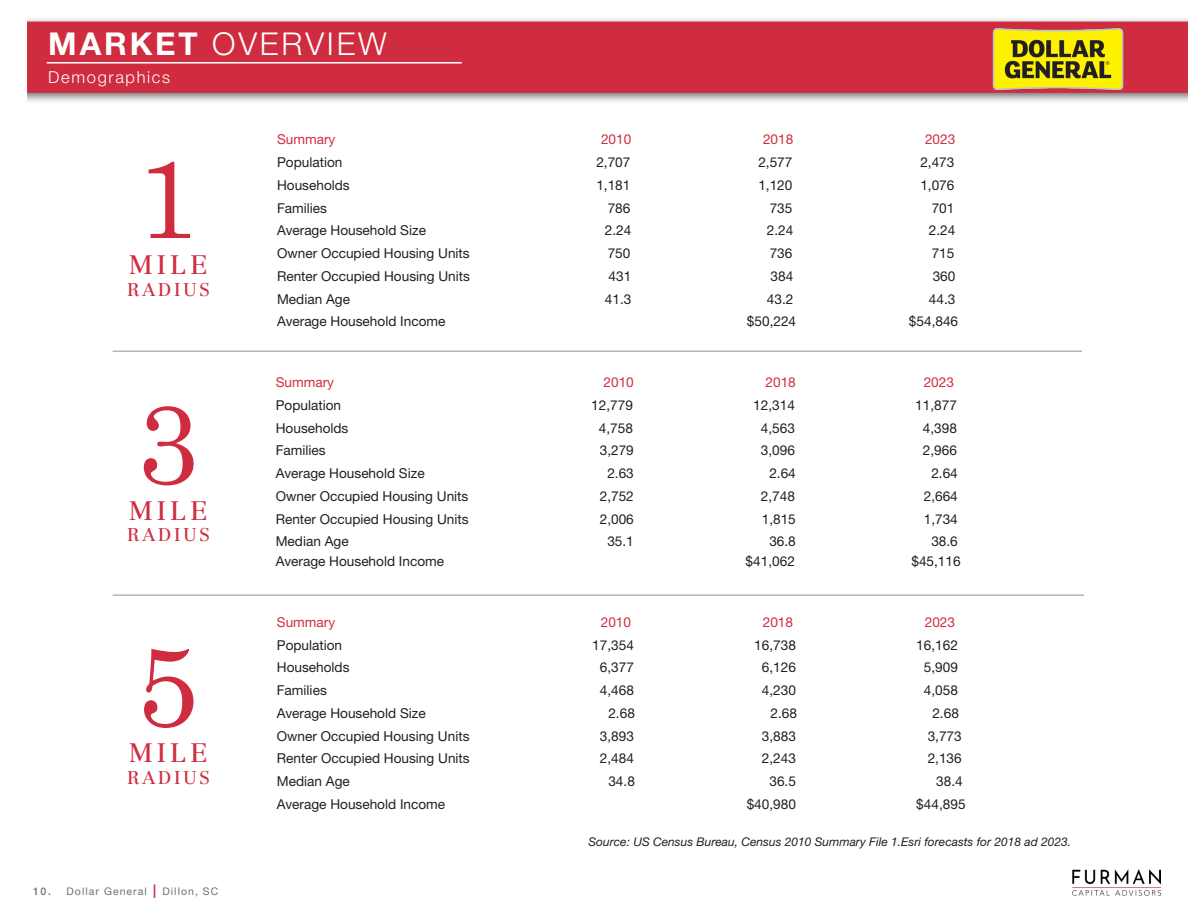
<style>
.page{position:relative;width:1188px;height:918px;background:#fff}
.page>*{position:absolute;margin:0;border:0;box-sizing:border-box;transform-origin:0 0}
.Body_Text{font:112.5px "Century Schoolbook";color:#d02c40}
.t1{font:300 31.5px "Helvetica Neue LT Std";letter-spacing:.09em;color:#fff}
.t2{font:26.25px "Centennial LT Std";letter-spacing:.16em;color:#d02c40}
.t3{font:18.15px "Centennial LT Std";letter-spacing:.16em;color:#d02c40}
.t4{font:300 16.5px "Helvetica Neue LT Std";letter-spacing:.1em;color:#fff}
.t5{font:13.65px "Helvetica Neue LT Std";color:#231f20}
.t6{font:13.65px "Helvetica Neue LT Std";color:#d02c40}
.t7{font:italic 12px "Helvetica Neue LT Std";color:#231f20}
.t8{font:10.5px "Helvetica Neue LT Std";letter-spacing:.1em;color:#697379}
.s1{font-weight:700}
.s2{font-weight:500}
.s3{font-weight:700;font-size:13.5px;color:#d02c40}
</style>
<div class="page">
<hr style="left:113px;top:351px;width:969px;height:1px;background:#231f20">
<hr style="left:113px;top:595px;width:971px;height:1px;background:#231f20">
<img style="left:1072px;top:869px;width:89px;height:27px">
<div style="left:0;top:17px;width:1188px;height:88px;background:#231f20;opacity:.65"></div>
<div style="left:0;top:22px;width:1188px;height:71px;background:#d02c40"></div>
<img style="left:992px;top:27px;width:132px;height:64px">
<div style="left:0;top:5px;width:27px;height:103px;background:#fff"></div>
<hr style="left:47px;top:62px;width:415px;height:2px;background:#fff">
<p class="t1" style="left:48px;top:24px;width:340px"><span class="s1">MARKET</span> OVERVIEW</p>
<p class="t4" style="left:48px;top:67px;width:123px">Demographics</p>
<p class="Body_Text" style="left:136px;top:103px;width:64px">1</p>
<p class="t2" style="left:129px;top:249px;width:80px">MILE</p>
<p class="t3" style="left:127px;top:278px;width:84px">RADIUS</p>
<p class="Body_Text" style="left:136px;top:349px;width:64px">3</p>
<p class="t2" style="left:129px;top:495px;width:80px">MILE</p>
<p class="t3" style="left:127px;top:524px;width:84px">RADIUS</p>
<p class="Body_Text" style="left:136px;top:591px;width:64px">5</p>
<p class="t2" style="left:129px;top:737px;width:80px">MILE</p>
<p class="t3" style="left:127px;top:767px;width:84px">RADIUS</p>
<p class="t8" style="left:33px;top:885px;width:187px"><span class="s2">10.</span> Dollar General <span class="s3">|</span> Dillon, SC</p>
<p class="t6" style="left:277px;top:131px;width:60px">Summary</p>
<p class="t6" style="left:601px;top:131px;width:32px">2010</p>
<p class="t6" style="left:763px;top:131px;width:32px">2018</p>
<p class="t6" style="left:925px;top:131px;width:32px">2023</p>
<p class="t5" style="left:277px;top:154px;width:67px">Population</p>
<p class="t5" style="left:596px;top:154px;width:36px">2,707</p>
<p class="t5" style="left:758px;top:154px;width:36px">2,577</p>
<p class="t5" style="left:920px;top:154px;width:36px">2,473</p>
<p class="t5" style="left:277px;top:177px;width:74px">Households</p>
<p class="t5" style="left:596px;top:177px;width:36px">1,181</p>
<p class="t5" style="left:758px;top:177px;width:36px">1,120</p>
<p class="t5" style="left:920px;top:177px;width:36px">1,076</p>
<p class="t5" style="left:277px;top:200px;width:51px">Families</p>
<p class="t5" style="left:608px;top:200px;width:24px">786</p>
<p class="t5" style="left:770px;top:200px;width:24px">735</p>
<p class="t5" style="left:932px;top:200px;width:24px">701</p>
<p class="t5" style="left:277px;top:222px;width:150px">Average Household Size</p>
<p class="t5" style="left:605px;top:222px;width:28px">2.24</p>
<p class="t5" style="left:767px;top:222px;width:28px">2.24</p>
<p class="t5" style="left:929px;top:222px;width:28px">2.24</p>
<p class="t5" style="left:277px;top:245px;width:194px">Owner Occupied Housing Units</p>
<p class="t5" style="left:608px;top:245px;width:24px">750</p>
<p class="t5" style="left:770px;top:245px;width:24px">736</p>
<p class="t5" style="left:932px;top:245px;width:24px">715</p>
<p class="t5" style="left:277px;top:268px;width:194px">Renter Occupied Housing Units</p>
<p class="t5" style="left:609px;top:268px;width:24px">431</p>
<p class="t5" style="left:771px;top:268px;width:24px">384</p>
<p class="t5" style="left:933px;top:268px;width:24px">360</p>
<p class="t5" style="left:277px;top:291px;width:74px">Median Age</p>
<p class="t5" style="left:605px;top:291px;width:28px">41.3</p>
<p class="t5" style="left:767px;top:291px;width:28px">43.2</p>
<p class="t5" style="left:929px;top:291px;width:28px">44.3</p>
<p class="t5" style="left:277px;top:313px;width:170px">Average Household Income</p>
<p class="t5" style="left:747px;top:313px;width:51px">$50,224</p>
<p class="t5" style="left:909px;top:313px;width:51px">$54,846</p>
<p class="t6" style="left:276px;top:374px;width:60px">Summary</p>
<p class="t6" style="left:604px;top:374px;width:32px">2010</p>
<p class="t6" style="left:766px;top:374px;width:32px">2018</p>
<p class="t6" style="left:924px;top:374px;width:32px">2023</p>
<p class="t5" style="left:276px;top:397px;width:67px">Population</p>
<p class="t5" style="left:591px;top:397px;width:43px">12,779</p>
<p class="t5" style="left:753px;top:397px;width:43px">12,314</p>
<p class="t5" style="left:915px;top:397px;width:43px">11,877</p>
<p class="t5" style="left:276px;top:420px;width:74px">Households</p>
<p class="t5" style="left:599px;top:420px;width:36px">4,758</p>
<p class="t5" style="left:761px;top:420px;width:36px">4,563</p>
<p class="t5" style="left:923px;top:420px;width:36px">4,398</p>
<p class="t5" style="left:276px;top:442px;width:51px">Families</p>
<p class="t5" style="left:600px;top:442px;width:36px">3,279</p>
<p class="t5" style="left:761px;top:442px;width:36px">3,096</p>
<p class="t5" style="left:923px;top:442px;width:36px">2,966</p>
<p class="t5" style="left:276px;top:465px;width:150px">Average Household Size</p>
<p class="t5" style="left:607px;top:465px;width:28px">2.63</p>
<p class="t5" style="left:769px;top:465px;width:28px">2.64</p>
<p class="t5" style="left:931px;top:465px;width:28px">2.64</p>
<p class="t5" style="left:276px;top:488px;width:194px">Owner Occupied Housing Units</p>
<p class="t5" style="left:600px;top:488px;width:36px">2,752</p>
<p class="t5" style="left:761px;top:488px;width:36px">2,748</p>
<p class="t5" style="left:924px;top:488px;width:36px">2,664</p>
<p class="t5" style="left:276px;top:511px;width:194px">Renter Occupied Housing Units</p>
<p class="t5" style="left:600px;top:511px;width:36px">2,006</p>
<p class="t5" style="left:762px;top:511px;width:36px">1,815</p>
<p class="t5" style="left:924px;top:511px;width:36px">1,734</p>
<p class="t5" style="left:276px;top:533px;width:74px">Median Age</p>
<p class="t5" style="left:607px;top:533px;width:28px">35.1</p>
<p class="t5" style="left:769px;top:533px;width:28px">36.8</p>
<p class="t5" style="left:931px;top:533px;width:28px">38.6</p>
<p class="t5" style="left:276px;top:553px;width:170px">Average Household Income</p>
<p class="t5" style="left:746px;top:553px;width:51px">$41,062</p>
<p class="t5" style="left:911px;top:553px;width:51px">$45,116</p>
<p class="t6" style="left:277px;top:614px;width:60px">Summary</p>
<p class="t6" style="left:601px;top:614px;width:32px">2010</p>
<p class="t6" style="left:763px;top:614px;width:32px">2018</p>
<p class="t6" style="left:925px;top:614px;width:32px">2023</p>
<p class="t5" style="left:277px;top:637px;width:67px">Population</p>
<p class="t5" style="left:592px;top:637px;width:43px">17,354</p>
<p class="t5" style="left:754px;top:637px;width:43px">16,738</p>
<p class="t5" style="left:916px;top:637px;width:43px">16,162</p>
<p class="t5" style="left:277px;top:659px;width:74px">Households</p>
<p class="t5" style="left:600px;top:659px;width:36px">6,377</p>
<p class="t5" style="left:762px;top:659px;width:36px">6,126</p>
<p class="t5" style="left:924px;top:659px;width:36px">5,909</p>
<p class="t5" style="left:277px;top:682px;width:51px">Families</p>
<p class="t5" style="left:600px;top:682px;width:36px">4,468</p>
<p class="t5" style="left:762px;top:682px;width:36px">4,230</p>
<p class="t5" style="left:924px;top:682px;width:36px">4,058</p>
<p class="t5" style="left:277px;top:705px;width:150px">Average Household Size</p>
<p class="t5" style="left:608px;top:705px;width:28px">2.68</p>
<p class="t5" style="left:770px;top:705px;width:28px">2.68</p>
<p class="t5" style="left:932px;top:705px;width:28px">2.68</p>
<p class="t5" style="left:277px;top:728px;width:194px">Owner Occupied Housing Units</p>
<p class="t5" style="left:600px;top:728px;width:36px">3,893</p>
<p class="t5" style="left:762px;top:728px;width:36px">3,883</p>
<p class="t5" style="left:928px;top:728px;width:36px">3,773</p>
<p class="t5" style="left:277px;top:750px;width:194px">Renter Occupied Housing Units</p>
<p class="t5" style="left:600px;top:750px;width:36px">2,484</p>
<p class="t5" style="left:762px;top:750px;width:36px">2,243</p>
<p class="t5" style="left:928px;top:750px;width:36px">2,136</p>
<p class="t5" style="left:277px;top:773px;width:74px">Median Age</p>
<p class="t5" style="left:608px;top:773px;width:28px">34.8</p>
<p class="t5" style="left:769px;top:773px;width:28px">36.5</p>
<p class="t5" style="left:936px;top:773px;width:28px">38.4</p>
<p class="t5" style="left:277px;top:796px;width:170px">Average Household Income</p>
<p class="t5" style="left:747px;top:796px;width:51px">$40,980</p>
<p class="t5" style="left:916px;top:796px;width:51px">$44,895</p>
<p class="t7" style="left:589px;top:834px;width:484px">Source: US Census Bureau, Census 2010 Summary File 1.Esri forecasts for 2018 ad 2023.</p>
</div>
